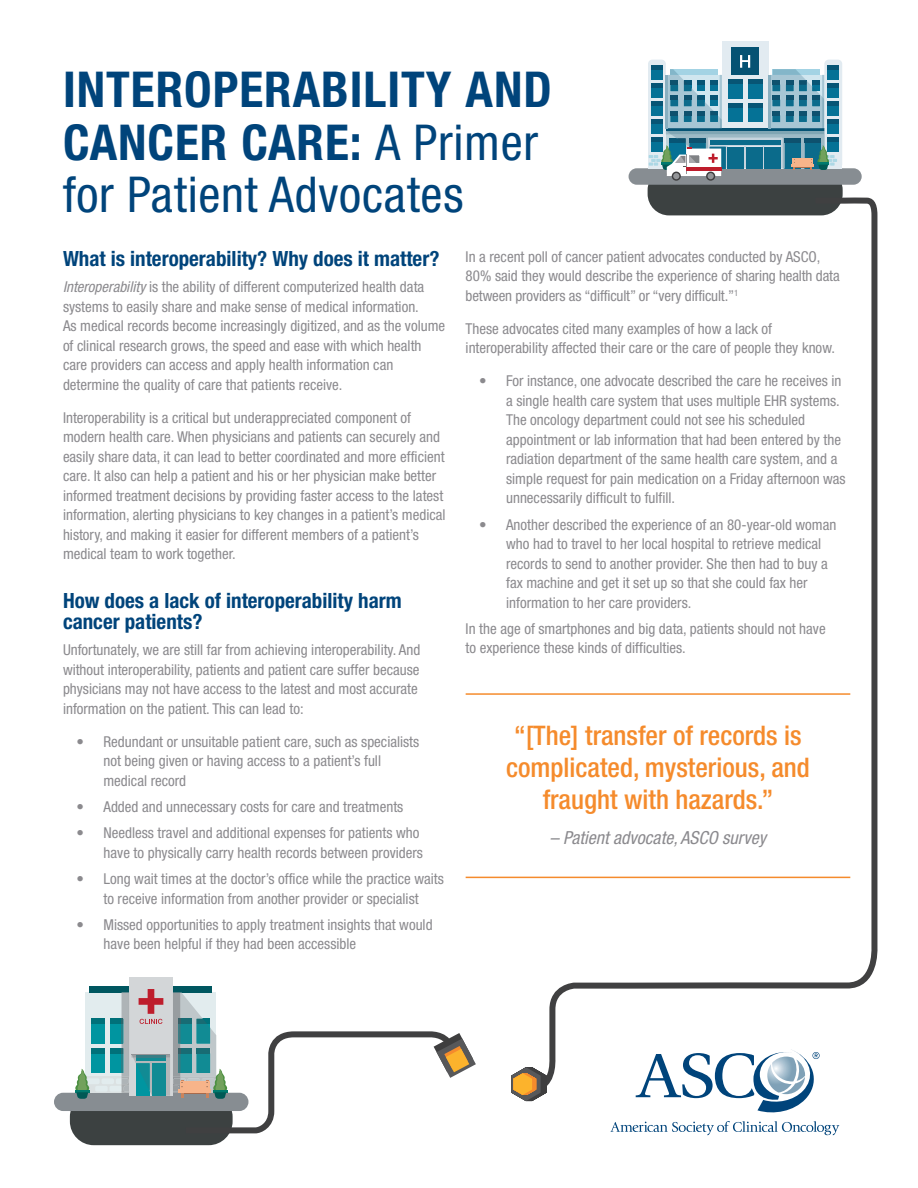
<style>
.page{position:relative;width:918px;height:1188px;background:#fff}
.page>*{position:absolute;margin:0;border:0;box-sizing:border-box;transform-origin:0 0}
.inVentiv_Default_Sty{font:700 condensed 49.5px/52.5px "Helvetica Neue LT Std";letter-spacing:.02em;color:#00447b}
.t1{font:500 condensed 27px/32.4px "Helvetica Neue LT Std";color:#f58b2c;text-align:center}
.inVentiv_Default_Sty-2{font:700 condensed 21px/21px "Helvetica Neue LT Std";color:#00447b}
.t2{font:italic condensed 18px "Helvetica Neue LT Std";color:#8b8a8e}
.inVentiv_Default_Sty-3{font:condensed 15px/19.5px "Helvetica Neue LT Std";color:#8b8a8e}
.s1{font-weight:400}
.s2{font-style:italic}
</style>
<div class="page">
<div style="left:648px;top:169px;width:195px;height:46px;background:#3c4141;border-radius:21px"></div>
<div style="left:629px;top:168px;width:233px;height:17px;background:#878d92;border-radius:8px"></div>
<div style="left:722px;top:42px;width:46px;height:86px;background:#e2ebf1"></div>
<div style="left:648px;top:60px;width:18px;height:109px;background:#e2ebf1;border-radius:4px"></div>
<div style="left:731px;top:48px;width:28px;height:27px;background:#055273"></div>
<div style="left:824px;top:60px;width:18px;height:109px;background:#e2ebf1;border-radius:4px"></div>
<div style="left:828px;top:65px;width:11px;height:15px;background:#057296"></div>
<div style="left:828px;top:65px;width:11px;height:5px;background:#075575"></div>
<div style="left:828px;top:83px;width:11px;height:15px;background:#057296"></div>
<div style="left:828px;top:83px;width:11px;height:5px;background:#075575"></div>
<div style="left:828px;top:101px;width:11px;height:15px;background:#057296"></div>
<hr style="left:828px;top:101px;width:11px;height:4px;background:#075575">
<div style="left:828px;top:119px;width:11px;height:14px;background:#057296"></div>
<hr style="left:828px;top:119px;width:11px;height:4px;background:#075575">
<div style="left:828px;top:137px;width:11px;height:14px;background:#057296"></div>
<hr style="left:828px;top:137px;width:11px;height:4px;background:#075575">
<div style="left:824px;top:152px;width:18px;height:17px;background:#e2ebf1"></div>
<svg style="left:706px;top:172px;width:9px;height:9px"></svg>
<svg style="left:649px;top:55px;width:188px;height:124px"></svg>
<svg style="left:610px;top:1121px;width:229px;height:14px"></svg>
<svg style="left:636px;top:1093px;width:174px;height:20px"></svg>
<hr style="left:466px;top:693px;width:384px;height:2px;background:#f58b2c">
<hr style="left:466px;top:877px;width:384px;height:1px;background:#f58b2c">
<svg style="left:524px;top:195px;width:354px;height:898px"></svg>
<div style="left:70px;top:1093px;width:163px;height:52px;background:#3c4141;border-radius:24px"></div>
<div style="left:54px;top:1093px;width:194px;height:18px;background:#878d92;border-radius:9px"></div>
<div style="left:86px;top:992px;width:130px;height:101px;background:#e2ecee"></div>
<div style="left:89px;top:986px;width:123px;height:6px;background:#005760"></div>
<div style="left:91px;top:1019px;width:14px;height:24px;background:#0095a0"></div>
<div style="left:91px;top:1019px;width:14px;height:5px;background:#00717a"></div>
<div style="left:110px;top:1019px;width:13px;height:24px;background:#0095a0"></div>
<div style="left:110px;top:1019px;width:13px;height:5px;background:#00717a"></div>
<div style="left:91px;top:1048px;width:14px;height:25px;background:#0095a0"></div>
<div style="left:110px;top:1048px;width:13px;height:25px;background:#0095a0"></div>
<div style="left:91px;top:1048px;width:14px;height:5px;background:#00717a"></div>
<div style="left:110px;top:1048px;width:13px;height:5px;background:#00717a"></div>
<div style="left:86px;top:1077px;width:130px;height:16px;background:#dbe1e2"></div>
<div style="left:87px;top:1078px;width:13px;height:6px;background:#e2ecee;border-radius:2px"></div>
<div style="left:102px;top:1078px;width:12px;height:6px;background:#e2ecee;border-radius:2px"></div>
<svg style="left:116px;top:1078px;width:12px;height:6px"></svg>
<div style="left:95px;top:1086px;width:13px;height:6px;background:#e2ecee;border-radius:2px"></div>
<div style="left:109px;top:1086px;width:13px;height:6px;background:#e2ecee;border-radius:2px"></div>
<div style="left:129px;top:977px;width:44px;height:119px;background:#d3d6d8"></div>
<svg style="left:75px;top:1069px;width:14px;height:30px"></svg>
<svg style="left:511px;top:1067px;width:36px;height:34px"></svg>
<svg style="left:122px;top:989px;width:354px;height:147px"></svg>
<p class="inVentiv_Default_Sty" style="left:63px;top:63px;width:490px">INTEROPERABILITY AND<br>CANCER CARE: <span class="s1">A Primer for Patient Advocates</span></p>
<p class="inVentiv_Default_Sty-2" style="left:63px;top:248px;width:378px">What is interoperability? Why does it matter?</p>
<p class="inVentiv_Default_Sty-3" style="left:63px;top:277px;width:384px"><span class="s2">Interoperability</span> is the ability of different computerized health data systems to easily share and make sense of medical information.<br>As medical records become increasingly digitized, and as the volume of clinical research grows, the speed and ease with which health care providers can access and apply health information can determine the quality of care that patients receive.</p>
<p class="inVentiv_Default_Sty-3" style="left:63px;top:408px;width:384px">Interoperability is a critical but underappreciated component of modern health care. When physicians and patients can securely and easily share data, it can lead to better coordinated and more efficient care. It also can help a patient and his or her physician make better informed treatment decisions by providing faster access to the latest information, alerting physicians to key changes in a patient’s medical history, and making it easier for different members of a patient’s medical team to work together.</p>
<p class="inVentiv_Default_Sty-2" style="left:63px;top:590px;width:340px">How does a lack of interoperability harm cancer patients?</p>
<p class="inVentiv_Default_Sty-3" style="left:63px;top:640px;width:359px">Unfortunately, we are still far from achieving interoperability. And without interoperability, patients and patient care suffer because physicians may not have access to the latest and most accurate information on the patient. This can lead to:</p>
<p class="inVentiv_Default_Sty-3" style="left:104px;top:732px;width:317px;text-indent:-27px">• Redundant or unsuitable patient care, such as specialists not being given or having access to a patient’s full medical record</p>
<p class="inVentiv_Default_Sty-3" style="left:76px;top:797px;width:328px">• Added and unnecessary costs for care and treatments</p>
<p class="inVentiv_Default_Sty-3" style="left:76px;top:823px;width:348px;text-align:right">• Needless travel and additional expenses for patients who have to physically carry health records between providers</p>
<p class="inVentiv_Default_Sty-3" style="left:76px;top:869px;width:369px;text-align:center">• Long wait times at the doctor’s office while the practice waits to receive information from another provider or specialist</p>
<p class="inVentiv_Default_Sty-3" style="left:104px;top:915px;width:331px;text-indent:-27px">• Missed opportunities to apply treatment insights that would have been helpful if they had been accessible</p>
<p class="inVentiv_Default_Sty-3" style="left:466px;top:247px;width:376px">In a recent poll of cancer patient advocates conducted by ASCO,<br>80% said they would describe the experience of sharing health data between providers as “difficult” or “very difficult.”<sup>1</sup></p>
<p class="inVentiv_Default_Sty-3" style="left:466px;top:319px;width:371px">These advocates cited many examples of how a lack of interoperability affected their care or the care of people they know.</p>
<p class="inVentiv_Default_Sty-3" style="left:506px;top:371px;width:341px;text-indent:-27px">• For instance, one advocate described the care he receives in a single health care system that uses multiple EHR systems.<br>The oncology department could not see his scheduled appointment or lab information that had been entered by the radiation department of the same health care system, and a simple request for pain medication on a Friday afternoon was unnecessarily difficult to fulfill.</p>
<p class="inVentiv_Default_Sty-3" style="left:506px;top:515px;width:332px;text-indent:-27px">• Another described the experience of an 80-year-old woman who had to travel to her local hospital to retrieve medical records to send to another provider. She then had to buy a fax machine and get it set up so that she could fax her information to her care providers.</p>
<p class="inVentiv_Default_Sty-3" style="left:466px;top:619px;width:362px">In the age of smartphones and big data, patients should not have to experience these kinds of difficulties.</p>
<p class="t1" style="left:506px;top:718px;width:305px">“[The] transfer of records is complicated, mysterious, and fraught with hazards.”</p>
<p class="t2" style="left:550px;top:828px;width:218px">– Patient advocate, ASCO survey</p>
</div>
